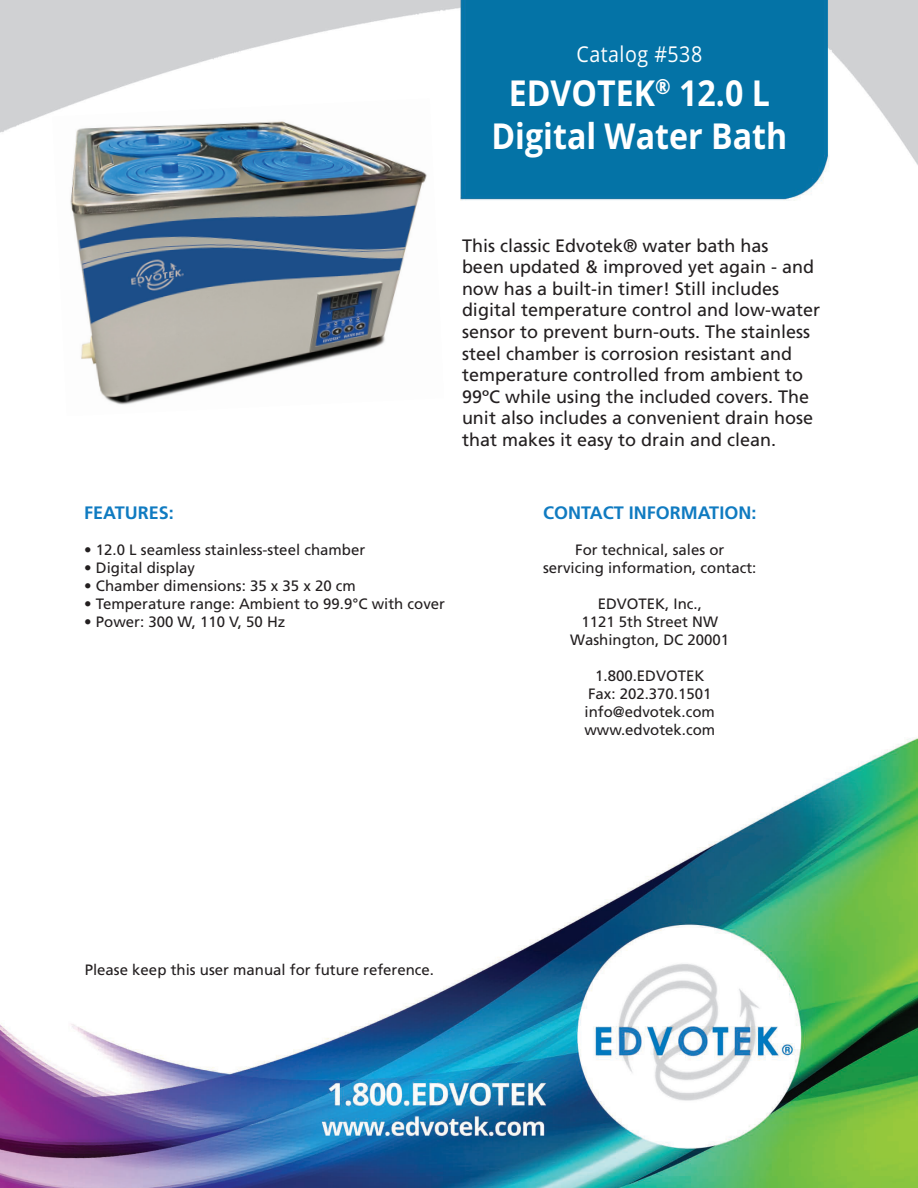
<style>
.page{position:relative;width:918px;height:1188px;background:#fff}
.page>*{position:absolute;margin:0;border:0;box-sizing:border-box;transform-origin:0 0}
.t1{font:700 35.7px/43.7px "Open Sans";color:#fff;text-align:center;scale:.9 1}
.t2{font:21.9px "Open Sans";letter-spacing:.025em;color:#fff;scale:.9 1}
.Body_Text_2{font:18px/21.6px "Frutiger";color:#231f20}
.Subhead_2{font:700 18px "Frutiger";color:#107bc1}
.Body_Text{font:15px "Frutiger";color:#231f20}
.Body_Text_2-2{font:15px "Frutiger";color:#231f20}
</style>
<div class="page">
<img style="left:0;top:0;width:917px;height:1188px">
<img style="left:52px;top:98px;width:392px;height:318px">
<p class="t2" style="left:576px;top:39px;width:141px">Catalog #538</p>
<p class="t1" style="left:491px;top:70px;width:330px">EDVOTEK<sup>®</sup> 12.0 L<br>Digital Water Bath</p>
<p class="Body_Text_2" style="left:462px;top:234px;width:308px">This classic Edvotek® water bath has</p>
<p class="Body_Text_2" style="left:462px;top:256px;width:360px">been updated &amp; improved yet again - and now has a built-in timer! Still includes digital temperature control and low-water sensor to prevent burn-outs. The stainless steel chamber is corrosion resistant and temperature controlled from ambient to 99ºC while using the included covers. The unit also includes a convenient drain hose that makes it easy to drain and clean.</p>
<p class="Subhead_2" style="left:84px;top:503px;width:91px">FEATURES:</p>
<p class="Body_Text_2-2" style="left:84px;top:541px;width:282px">• 12.0 L seamless stainless-steel chamber</p>
<p class="Body_Text_2-2" style="left:84px;top:559px;width:112px">• Digital display</p>
<p class="Body_Text_2-2" style="left:84px;top:577px;width:273px">• Chamber dimensions: 35 x 35 x 20 cm</p>
<p class="Body_Text_2-2" style="left:84px;top:595px;width:362px">• Temperature range: Ambient to 99.9°C with cover</p>
<p class="Body_Text_2-2" style="left:84px;top:613px;width:203px">• Power: 300 W, 110 V, 50 Hz</p>
<p class="Subhead_2" style="left:543px;top:503px;width:215px">CONTACT INFORMATION:</p>
<p class="Body_Text" style="left:575px;top:541px;width:151px">For technical, sales or</p>
<p class="Body_Text" style="left:543px;top:559px;width:215px">servicing information, contact:</p>
<p class="Body_Text" style="left:598px;top:595px;width:106px">EDVOTEK, Inc.,</p>
<p class="Body_Text" style="left:581px;top:613px;width:138px">1121 5th Street NW</p>
<p class="Body_Text" style="left:570px;top:631px;width:160px">Washington, DC 20001</p>
<p class="Body_Text" style="left:595px;top:667px;width:111px">1.800.EDVOTEK</p>
<p class="Body_Text" style="left:588px;top:685px;width:125px">Fax: 202.370.1501</p>
<p class="Body_Text" style="left:585px;top:703px;width:132px">info@edvotek.com</p>
<p class="Body_Text" style="left:584px;top:721px;width:132px">www.edvotek.com</p>
<p class="Body_Text" style="left:85px;top:961px;width:351px">Please keep this user manual for future reference.</p>
</div>
